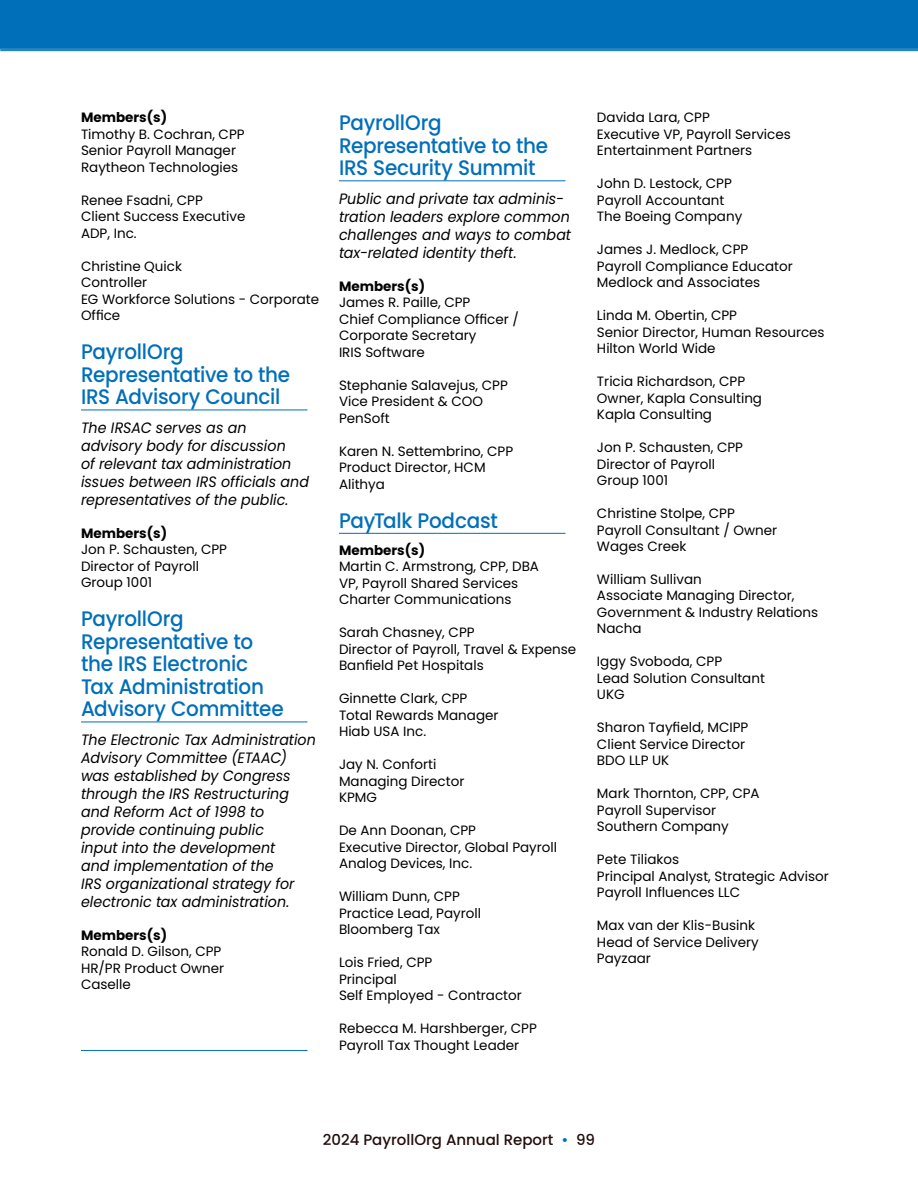
<style>
.page{position:relative;width:918px;height:1188px;background:#fff}
.page>*{position:absolute;margin:0;border:0;box-sizing:border-box;transform-origin:0 0}
.t1{font:500 21px/22.5px "Poppins";letter-spacing:-.015em;color:#006fba;scale:.95 1}
.t2{font:italic 15px/18px "Poppins";letter-spacing:.005em;color:#000;scale:.95 1}
.t3{font:500 15px "Poppins";color:#240d0d}
.t4{font:13.5px/16.5px "Poppins";color:#000}
.t5{font:700 13.5px "Poppins";color:#000}
.s1{color:#006fba}
</style>
<div class="page">
<div style="left:0;top:0;width:918px;height:49px;background:#006fba"></div>
<hr style="left:0;top:48px;width:918px;height:3px;background:#2685c4">
<hr style="left:81px;top:410px;width:227px;height:1px;background:#006fba">
<hr style="left:81px;top:722px;width:227px;height:1px;background:#006fba">
<hr style="left:81px;top:1050px;width:227px;height:1px;background:#006fba">
<hr style="left:339px;top:180px;width:227px;height:1px;background:#006fba">
<hr style="left:339px;top:533px;width:227px;height:1px;background:#006fba">
<p class="t5" style="left:81px;top:110px;width:88px">Members(s)</p>
<p class="t4" style="left:81px;top:126px;width:165px">Timothy B. Cochran, CPP<br>Senior Payroll Manager<br>Raytheon Technologies</p>
<p class="t4" style="left:81px;top:192px;width:166px">Renee Fsadni, CPP<br>Client Success Executive<br>ADP, Inc.</p>
<p class="t4" style="left:81px;top:258px;width:240px">Christine Quick<br>Controller<br>EG Workforce Solutions - Corporate<br>Office</p>
<h1 class="t1" style="left:81px;top:341px;width:222px">PayrollOrg<br>Representative to the<br>IRS Advisory Council</h1>
<p class="t2" style="left:81px;top:419px;width:242px">The IRSAC serves as an advisory body for discussion<br>of relevant tax administration issues between IRS officials and representatives of the public.</p>
<p class="t5" style="left:81px;top:525px;width:88px">Members(s)</p>
<p class="t4" style="left:81px;top:541px;width:148px">Jon P. Schausten, CPP<br>Director of Payroll<br>Group 1001</p>
<h1 class="t1" style="left:81px;top:608px;width:215px">PayrollOrg<br>Representative to the IRS Electronic<br>Tax Administration<br>Advisory Committee</h1>
<p class="t2" style="left:81px;top:731px;width:249px">The Electronic Tax Administration<br>Advisory Committee (ETAAC) was established by Congress through the IRS Restructuring and Reform Act of 1998 to provide continuing public<br>input into the development<br>and implementation of the<br>IRS organizational strategy for electronic tax administration.</p>
<p class="t5" style="left:81px;top:927px;width:88px">Members(s)</p>
<p class="t4" style="left:81px;top:943px;width:145px">Ronald D. Gilson, CPP<br>HR/PR Product Owner<br>Caselle</p>
<h1 class="t1" style="left:339px;top:112px;width:222px">PayrollOrg<br>Representative to the<br>IRS Security Summit</h1>
<p class="t2" style="left:339px;top:190px;width:246px">Public and private tax adminis&shy;tration leaders explore common challenges and ways to combat tax-related identity theft.</p>
<p class="t5" style="left:339px;top:278px;width:88px">Members(s)</p>
<p class="t4" style="left:339px;top:294px;width:181px">James R. Paille, CPP<br>Chief Compliance Officer /<br>Corporate Secretary<br>IRIS Software</p>
<p class="t4" style="left:339px;top:377px;width:170px">Stephanie Salavejus, CPP<br>Vice President &amp; COO<br>PenSoft</p>
<p class="t4" style="left:339px;top:443px;width:176px">Karen N. Settembrino, CPP<br>Product Director, HCM<br>Alithya</p>
<h1 class="t1" style="left:339px;top:509px;width:169px">PayTalk Podcast</h1>
<p class="t5" style="left:339px;top:542px;width:88px">Members(s)</p>
<p class="t4" style="left:339px;top:558px;width:202px">Martin C. Armstrong, CPP, DBA<br>VP, Payroll Shared Services<br>Charter Communications</p>
<p class="t4" style="left:339px;top:624px;width:239px">Sarah Chasney, CPP<br>Director of Payroll, Travel &amp; Expense<br>Banfield Pet Hospitals</p>
<p class="t4" style="left:339px;top:690px;width:161px">Ginnette Clark, CPP<br>Total Rewards Manager<br>Hiab USA Inc.</p>
<p class="t4" style="left:339px;top:756px;width:127px">Jay N. Conforti<br>Managing Director<br>KPMG</p>
<p class="t4" style="left:339px;top:822px;width:220px">De Ann Doonan, CPP<br>Executive Director, Global Payroll<br>Analog Devices, Inc.</p>
<p class="t4" style="left:339px;top:888px;width:144px">William Dunn, CPP<br>Practice Lead, Payroll<br>Bloomberg Tax</p>
<p class="t4" style="left:339px;top:954px;width:184px">Lois Fried, CPP<br>Principal<br>Self Employed - Contractor</p>
<p class="t4" style="left:339px;top:1020px;width:199px">Rebecca M. Harshberger, CPP<br>Payroll Tax Thought Leader</p>
<p class="t4" style="left:597px;top:109px;width:195px">Davida Lara, CPP<br>Executive VP, Payroll Services<br>Entertainment Partners</p>
<p class="t4" style="left:597px;top:175px;width:147px">John D. Lestock, CPP<br>Payroll Accountant<br>The Boeing Company</p>
<p class="t4" style="left:597px;top:241px;width:197px">James J. Medlock, CPP<br>Payroll Compliance Educator<br>Medlock and Associates</p>
<p class="t4" style="left:597px;top:307px;width:229px">Linda M. Obertin, CPP<br>Senior Director, Human Resources<br>Hilton World Wide</p>
<p class="t4" style="left:597px;top:373px;width:167px">Tricia Richardson, CPP<br>Owner, Kapla Consulting<br>Kapla Consulting</p>
<p class="t4" style="left:597px;top:439px;width:148px">Jon P. Schausten, CPP<br>Director of Payroll<br>Group 1001</p>
<p class="t4" style="left:597px;top:505px;width:182px">Christine Stolpe, CPP<br>Payroll Consultant / Owner<br>Wages Creek</p>
<p class="t4" style="left:597px;top:571px;width:223px">William Sullivan<br>Associate Managing Director,<br>Government &amp; Industry Relations<br>Nacha</p>
<p class="t4" style="left:597px;top:654px;width:170px">Iggy Svoboda, CPP<br>Lead Solution Consultant<br>UKG</p>
<p class="t4" style="left:597px;top:720px;width:153px">Sharon Tayfield, MCIPP<br>Client Service Director<br>BDO LLP UK</p>
<p class="t4" style="left:597px;top:786px;width:164px">Mark Thornton, CPP, CPA<br>Payroll Supervisor<br>Southern Company</p>
<p class="t4" style="left:597px;top:852px;width:233px">Pete Tiliakos<br>Principal Analyst, Strategic Advisor<br>Payroll Influences LLC</p>
<p class="t4" style="left:597px;top:918px;width:163px">Max van der Klis-Busink<br>Head of Service Delivery<br>Payzaar</p>
<p class="t3" style="left:323px;top:1131px;width:274px">2024 PayrollOrg Annual Report <span class="s1">•</span> 99</p>
</div>
